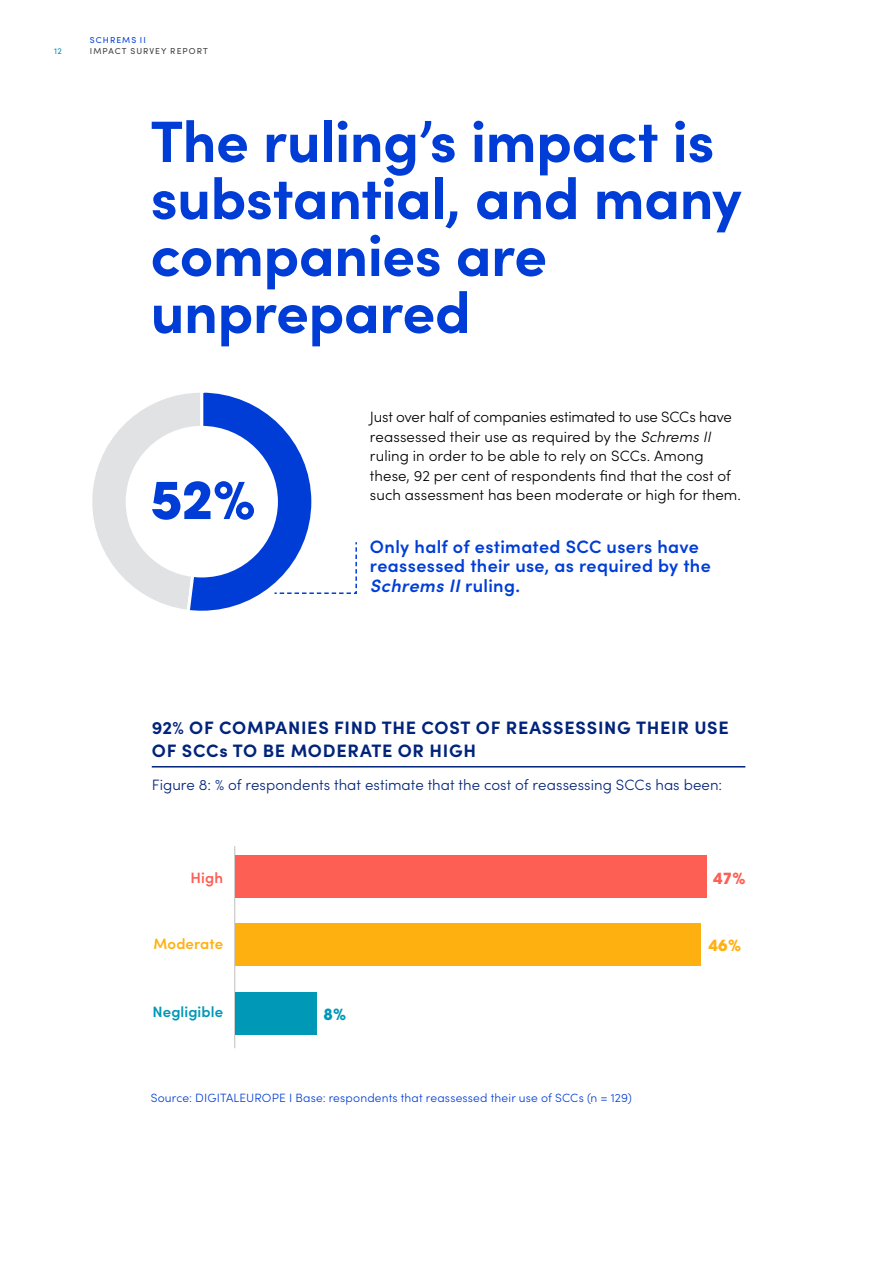
<style>
.page{position:relative;width:893px;height:1263px;background:#fff}
.page>*{position:absolute;margin:0;border:0;box-sizing:border-box;transform-origin:0 0}
.t1{font:700 58.5px/57px "Sofia Pro";letter-spacing:-.01em;color:#003dd6}
.t2{font:700 50.1px "Avant Garde";color:#003dd6}
.t3{font:600 18px/19.5px "Sofia Pro";letter-spacing:.02em;color:#003dd6}
.t4{font:700 18px/22.5px "Sofia Pro";letter-spacing:.04em;color:#00237b}
.t5{font:700 15.15px "Avant Garde";color:#fe5f55}
.t6{font:700 15.15px "Avant Garde";color:#ffb011}
.t7{font:700 15.15px "Avant Garde";color:#0098b7}
.t8{font:300 15px/19.5px "Sofia Pro";letter-spacing:.005em;color:#000}
.t9{font:300 15px "Sofia Pro";letter-spacing:.005em;color:#00237b}
.t10{font:600 15px "Sofia Pro";letter-spacing:.005em;color:#0098b7}
.t11{font:600 15px "Sofia Pro";letter-spacing:.005em;color:#ffb011}
.t12{font:600 15px "Sofia Pro";color:#fe5f55}
.t13{font:300 12px "Sofia Pro";letter-spacing:.015em;color:#003dd6}
.t14{font:8.7px "Sofia Pro";letter-spacing:.12em;color:#3c3d3d}
.t15{font:8.7px "Sofia Pro";letter-spacing:.12em;color:#003dd6}
.t16{font:8.7px "Sofia Pro";color:#0098b7}
.s1{font-style:italic}
</style>
<div class="page">
<svg style="left:92px;top:392px;width:265px;height:219px"></svg>
<hr style="left:152px;top:766px;width:593px;height:1px;background:#00237b">
<hr style="left:234px;top:846px;width:1px;height:202px;background:#cfcfcf">
<div style="left:235px;top:855px;width:472px;height:42px;background:#fe5f55"></div>
<div style="left:235px;top:924px;width:466px;height:42px;background:#ffb011"></div>
<div style="left:235px;top:992px;width:82px;height:43px;background:#0098b7"></div>
<p class="t16" style="left:54px;top:45px;width:9px">12</p>
<p class="t15" style="left:90px;top:33px;width:57px">SCHREMS II</p>
<p class="t14" style="left:90px;top:45px;width:119px">IMPACT SURVEY REPORT</p>
<h1 class="t1" style="left:151px;top:108px;width:593px">The ruling’s impact is substantial, and many companies are unprepared</h1>
<h2 class="t2" style="left:151px;top:468px;width:107px">52%</h2>
<p class="t8" style="left:370px;top:406px;width:373px">Just over half of companies estimated to use SCCs have reassessed their use as required by the <span class="s1">Schrems II </span>ruling in order to be able to rely on SCCs. Among these, 92 per cent of respondents find that the cost of such assessment has been moderate or high for them.</p>
<p class="t3" style="left:370px;top:535px;width:342px">Only half of estimated SCC users have reassessed their use, as required by the<br><span class="s1">Schrems II</span> ruling.</p>
<p class="t4" style="left:152px;top:715px;width:579px">92% OF COMPANIES FIND THE COST OF REASSESSING THEIR USE<br>OF SCCs TO BE MODERATE OR HIGH</p>
<p class="t9" style="left:152px;top:774px;width:572px">Figure 8: % of respondents that estimate that the cost of reassessing SCCs has been:</p>
<p class="t12" style="left:191px;top:866px;width:34px">High</p>
<p class="t11" style="left:153px;top:932px;width:71px">Moderate</p>
<p class="t10" style="left:152px;top:1000px;width:72px">Negligible</p>
<p class="t7" style="left:323px;top:1004px;width:24px">8%</p>
<p class="t13" style="left:151px;top:1089px;width:483px">Source: DIGITALEUROPE I Base: respondents that reassessed their use of SCCs (n = 129)</p>
<p class="t5" style="left:713px;top:868px;width:34px">47%</p>
<p class="t6" style="left:709px;top:935px;width:34px">46%</p>
</div>
